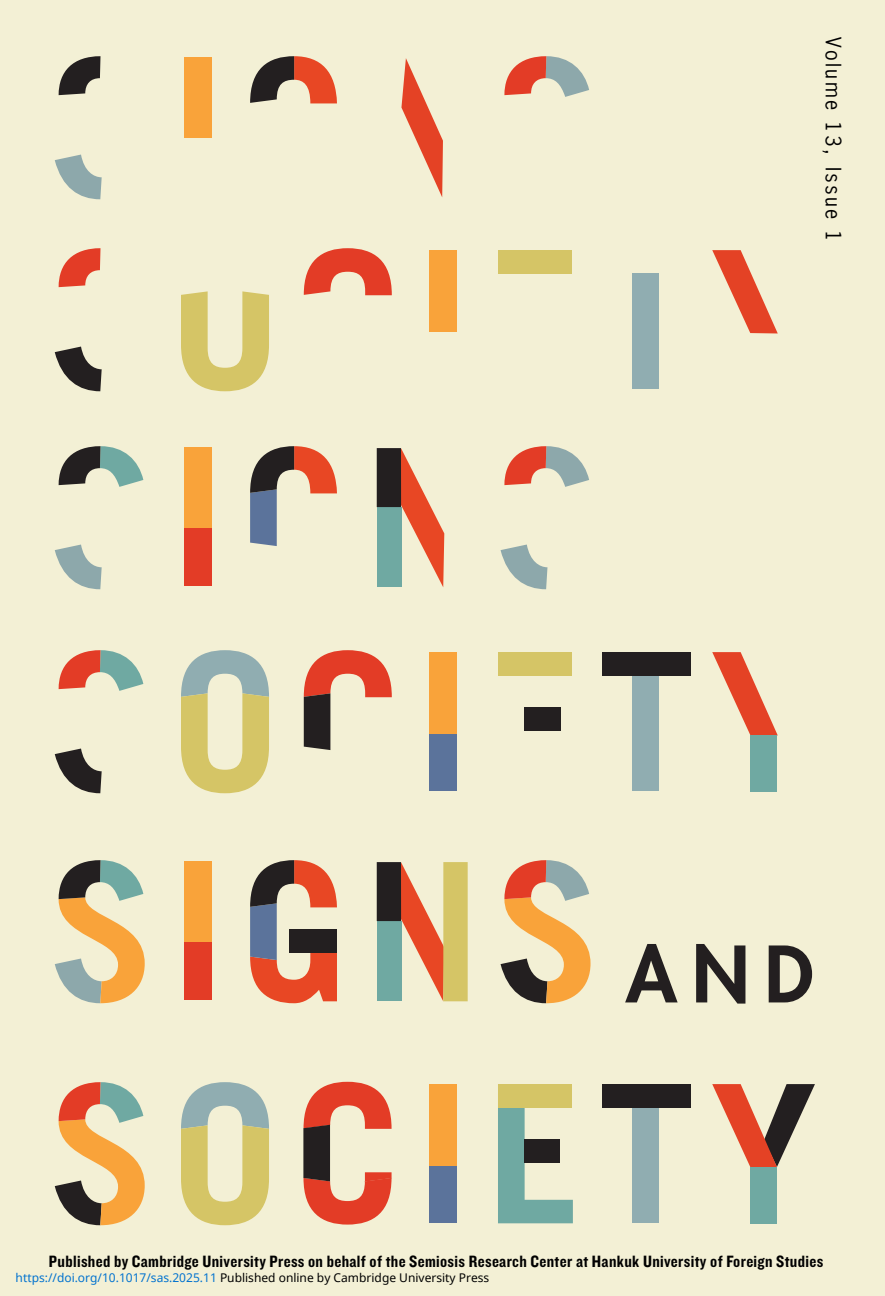
<style>
.page{position:relative;width:885px;height:1296px;background:#fff}
.page>*{position:absolute;margin:0;border:0;box-sizing:border-box;transform-origin:0 0}
.t1{font:20px "News Gothic Std";letter-spacing:.12em;color:#000}
.t2{font:17px "Knockout HTF50 Welterweight";letter-spacing:.02em;color:#000}
.t3{font:12px "Noto Sans";color:#000}
.s1{color:#0172cf}
</style>
<div class="page">
<div style="left:0;top:0;width:884px;height:1296px;background:#f3f0d5"></div>
<svg style="left:498px;top:1084px;width:74px;height:139px"></svg>
<svg style="left:55px;top:860px;width:90px;height:143px"></svg>
<svg style="left:500px;top:860px;width:90px;height:143px"></svg>
<div style="left:184px;top:942px;width:27px;height:58px;background:#e33c26"></div>
<div style="left:184px;top:861px;width:27px;height:81px;background:#f9a33a"></div>
<svg style="left:250px;top:860px;width:87px;height:143px"></svg>
<div style="left:289px;top:929px;width:48px;height:24px;background:#231f20"></div>
<svg style="left:55px;top:1082px;width:90px;height:143px"></svg>
<svg style="left:181px;top:1082px;width:88px;height:143px"></svg>
<div style="left:429px;top:1165px;width:27px;height:58px;background:#5b739b"></div>
<div style="left:429px;top:1084px;width:27px;height:26px;background:#f9a33a"></div>
<div style="left:429px;top:1110px;width:27px;height:56px;background:#f9a33a"></div>
<svg style="left:712px;top:1084px;width:102px;height:83px"></svg>
<div style="left:749px;top:1167px;width:27px;height:56px;background:#6fa9a2"></div>
<svg style="left:625px;top:944px;width:52px;height:58px"></svg>
<svg style="left:696px;top:944px;width:49px;height:60px"></svg>
<svg style="left:768px;top:945px;width:43px;height:57px"></svg>
<svg style="left:55px;top:155px;width:47px;height:44px"></svg>
<svg style="left:401px;top:58px;width:42px;height:139px"></svg>
<svg style="left:303px;top:248px;width:88px;height:47px"></svg>
<svg style="left:59px;top:56px;width:41px;height:39px"></svg>
<svg style="left:504px;top:56px;width:85px;height:41px"></svg>
<div style="left:184px;top:57px;width:27px;height:81px;background:#f9a33a"></div>
<svg style="left:250px;top:56px;width:87px;height:47px"></svg>
<svg style="left:55px;top:347px;width:47px;height:44px"></svg>
<svg style="left:59px;top:248px;width:41px;height:39px"></svg>
<svg style="left:181px;top:291px;width:88px;height:100px"></svg>
<div style="left:429px;top:250px;width:27px;height:26px;background:#f9a33a"></div>
<div style="left:429px;top:276px;width:27px;height:56px;background:#f9a33a"></div>
<svg style="left:712px;top:250px;width:65px;height:83px"></svg>
<div style="left:497px;top:250px;width:73px;height:24px;background:#d5c566"></div>
<div style="left:632px;top:273px;width:26px;height:116px;background:#90adb1"></div>
<svg style="left:55px;top:545px;width:47px;height:44px"></svg>
<svg style="left:303px;top:650px;width:88px;height:100px"></svg>
<svg style="left:59px;top:446px;width:84px;height:41px"></svg>
<svg style="left:500px;top:545px;width:47px;height:44px"></svg>
<svg style="left:504px;top:446px;width:85px;height:41px"></svg>
<div style="left:184px;top:528px;width:27px;height:58px;background:#e33c26"></div>
<div style="left:184px;top:447px;width:27px;height:81px;background:#f9a33a"></div>
<svg style="left:250px;top:446px;width:87px;height:100px"></svg>
<svg style="left:55px;top:749px;width:47px;height:44px"></svg>
<svg style="left:59px;top:650px;width:84px;height:41px"></svg>
<svg style="left:181px;top:650px;width:88px;height:143px"></svg>
<div style="left:429px;top:733px;width:27px;height:58px;background:#5b739b"></div>
<div style="left:429px;top:652px;width:27px;height:26px;background:#f9a33a"></div>
<div style="left:429px;top:678px;width:27px;height:56px;background:#f9a33a"></div>
<svg style="left:712px;top:652px;width:65px;height:83px"></svg>
<div style="left:749px;top:735px;width:27px;height:56px;background:#6fa9a2"></div>
<div style="left:497px;top:652px;width:73px;height:24px;background:#d5c566"></div>
<div style="left:523px;top:707px;width:36px;height:24px;background:#231f20"></div>
<div style="left:632px;top:675px;width:26px;height:116px;background:#90adb1"></div>
<div style="left:601px;top:652px;width:89px;height:24px;background:#231f20"></div>
<div style="left:632px;top:1107px;width:26px;height:116px;background:#90adb1"></div>
<div style="left:601px;top:1084px;width:89px;height:24px;background:#231f20"></div>
<div style="left:497px;top:1084px;width:73px;height:24px;background:#d5c566"></div>
<div style="left:524px;top:1139px;width:35px;height:24px;background:#231f20"></div>
<svg style="left:303px;top:1082px;width:88px;height:143px"></svg>
<svg style="left:376px;top:862px;width:91px;height:139px"></svg>
<svg style="left:376px;top:448px;width:68px;height:139px"></svg>
<p class="t1" style="left:845px;top:37px;width:206px;rotate:90deg">Volume 13, Issue 1</p>
<p class="t2" style="left:49px;top:1252px;width:775px">Published by Cambridge University Press on behalf of the Semiosis Research Center at Hankuk University of Foreign Studies</p>
<p class="t3" style="left:16px;top:1269px;width:475px"><span class="s1">https://doi.org/10.1017/sas.2025.11</span> Published online by Cambridge University Press</p>
</div>
